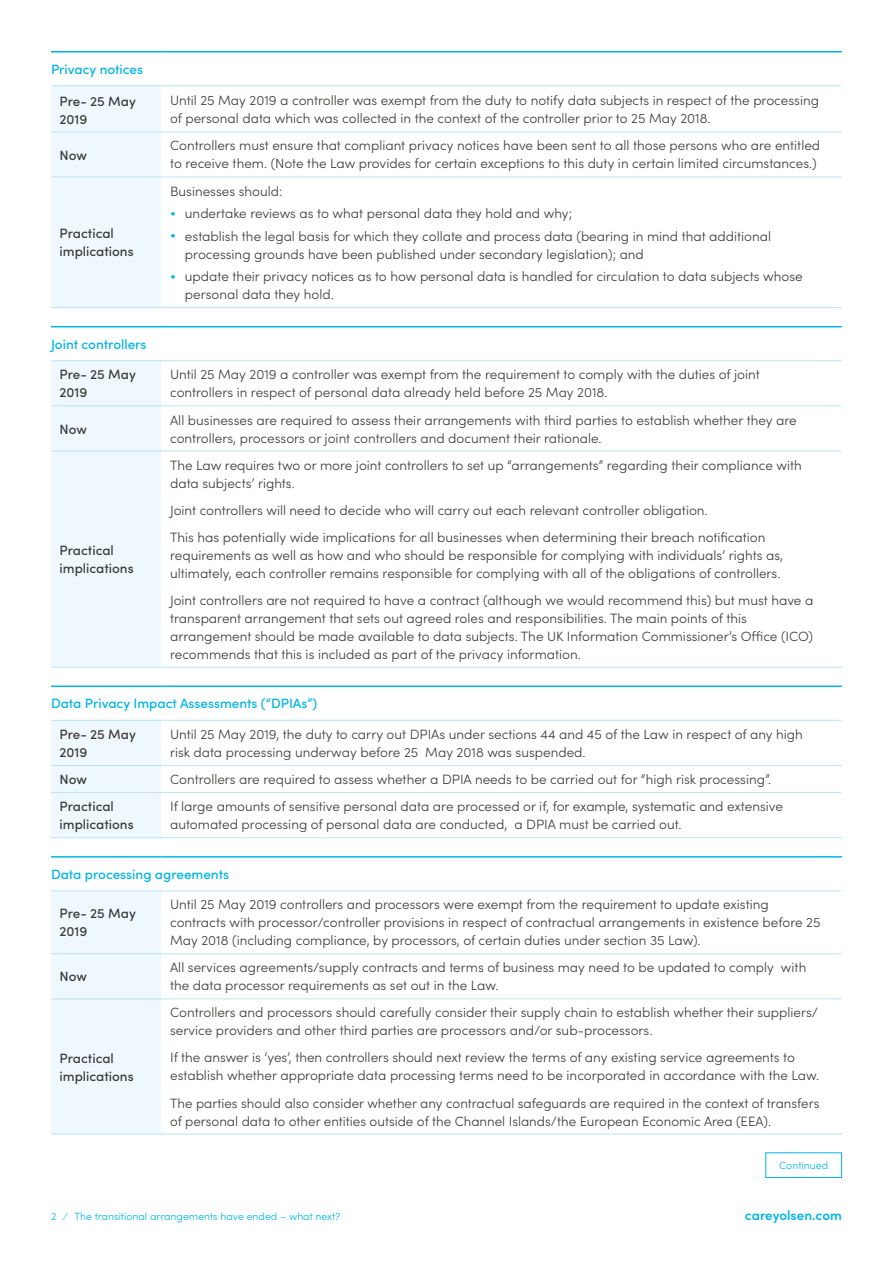
<style>
.page{position:relative;width:893px;height:1263px;background:#fff}
.page>*{position:absolute;margin:0;border:0;box-sizing:border-box;transform-origin:0 0}
.t1{font:300 13.5px/18px "Sofia Pro";color:#3c3c3b}
.t2{font:500 13.5px/18px "Sofia Pro";color:#3c3c3b}
.t3{font:500 13.5px "Sofia Pro";color:#00b4e5}
.t4{font:600 13.5px "Sofia Pro";color:#00b4e5}
.t5{font:300 10.5px "Sofia Pro";color:#00b4e5}
.s1{color:#00b4e5}
</style>
<div class="page">
<div style="left:51px;top:86px;width:110px;height:221px;background:#eff8fe"></div>
<hr style="left:51px;top:132px;width:111px;height:1px;background:#bce3f7">
<hr style="left:162px;top:132px;width:679px;height:1px;background:#bce3f7">
<hr style="left:51px;top:177px;width:111px;height:1px;background:#bce3f7">
<hr style="left:162px;top:177px;width:679px;height:1px;background:#bce3f7">
<hr style="left:51px;top:307px;width:111px;height:1px;background:#bce3f7">
<hr style="left:162px;top:307px;width:680px;height:1px;background:#bce3f7">
<hr style="left:51px;top:51px;width:111px;height:2px;background:#00b4e5">
<hr style="left:162px;top:51px;width:680px;height:2px;background:#00b4e5">
<hr style="left:51px;top:85px;width:111px;height:1px;background:#bce3f7">
<hr style="left:162px;top:85px;width:679px;height:1px;background:#bce3f7">
<div style="left:51px;top:361px;width:110px;height:306px;background:#eff8fe"></div>
<hr style="left:51px;top:405px;width:111px;height:1px;background:#bce3f7">
<hr style="left:162px;top:405px;width:679px;height:1px;background:#bce3f7">
<hr style="left:51px;top:451px;width:111px;height:1px;background:#bce3f7">
<hr style="left:162px;top:451px;width:679px;height:1px;background:#bce3f7">
<hr style="left:51px;top:667px;width:111px;height:1px;background:#bce3f7">
<hr style="left:162px;top:667px;width:680px;height:1px;background:#bce3f7">
<hr style="left:51px;top:326px;width:111px;height:1px;background:#00b4e5">
<hr style="left:162px;top:326px;width:680px;height:1px;background:#00b4e5">
<hr style="left:51px;top:360px;width:111px;height:1px;background:#bce3f7">
<hr style="left:162px;top:360px;width:679px;height:1px;background:#bce3f7">
<div style="left:51px;top:721px;width:110px;height:116px;background:#eff8fe"></div>
<hr style="left:51px;top:765px;width:111px;height:1px;background:#bce3f7">
<hr style="left:162px;top:765px;width:679px;height:1px;background:#bce3f7">
<hr style="left:51px;top:792px;width:111px;height:1px;background:#bce3f7">
<hr style="left:162px;top:792px;width:679px;height:1px;background:#bce3f7">
<hr style="left:51px;top:837px;width:111px;height:1px;background:#bce3f7">
<hr style="left:162px;top:837px;width:680px;height:1px;background:#bce3f7">
<hr style="left:51px;top:685px;width:111px;height:2px;background:#00b4e5">
<hr style="left:162px;top:685px;width:680px;height:2px;background:#00b4e5">
<hr style="left:51px;top:720px;width:111px;height:1px;background:#bce3f7">
<hr style="left:162px;top:720px;width:679px;height:1px;background:#bce3f7">
<div style="left:51px;top:891px;width:110px;height:243px;background:#eff8fe"></div>
<hr style="left:51px;top:953px;width:111px;height:1px;background:#bce3f7">
<hr style="left:162px;top:953px;width:679px;height:1px;background:#bce3f7">
<hr style="left:51px;top:998px;width:111px;height:1px;background:#bce3f7">
<hr style="left:162px;top:998px;width:679px;height:1px;background:#bce3f7">
<hr style="left:51px;top:1134px;width:111px;height:1px;background:#bce3f7">
<hr style="left:162px;top:1134px;width:680px;height:1px;background:#bce3f7">
<hr style="left:51px;top:856px;width:111px;height:1px;background:#00b4e5">
<hr style="left:162px;top:856px;width:680px;height:1px;background:#00b4e5">
<hr style="left:51px;top:890px;width:111px;height:1px;background:#bce3f7">
<hr style="left:162px;top:890px;width:679px;height:1px;background:#bce3f7">
<div style="left:765px;top:1152px;width:77px;height:26px;border:1px solid #00b4e5"></div>
<p class="t3" style="left:51px;top:59px;width:94px">Privacy notices</p>
<p class="t2" style="left:60px;top:91px;width:78px">Pre- 25 May<br>2019</p>
<p class="t1" style="left:170px;top:91px;width:650px">Until 25 May 2019 a controller was exempt from the duty to notify data subjects in respect of the processing of personal data which was collected in the context of the controller prior to 25 May 2018.</p>
<p class="t2" style="left:60px;top:145px;width:29px">Now</p>
<p class="t1" style="left:170px;top:136px;width:652px">Controllers must ensure that compliant privacy notices have been sent to all those persons who are entitled to receive them. (Note the Law provides for certain exceptions to this duty in certain limited circumstances.)</p>
<p class="t2" style="left:60px;top:224px;width:76px">Practical implications</p>
<p class="t1" style="left:170px;top:181px;width:114px">Businesses should:</p>
<p class="t1" style="left:170px;top:204px;width:403px"><span class="s1">•</span> undertake reviews as to what personal data they hold and why;</p>
<p class="t1" style="left:185px;top:226px;width:588px;text-indent:-15px"><span class="s1">•</span> establish the legal basis for which they collate and process data (bearing in mind that additional processing grounds have been published under secondary legislation); and</p>
<p class="t1" style="left:185px;top:267px;width:619px;text-indent:-15px"><span class="s1">•</span> update their privacy notices as to how personal data is handled for circulation to data subjects whose personal data they hold.</p>
<p class="t3" style="left:51px;top:334px;width:97px">Joint controllers</p>
<p class="t2" style="left:60px;top:365px;width:78px">Pre- 25 May<br>2019</p>
<p class="t1" style="left:170px;top:365px;width:591px">Until 25 May 2019 a controller was exempt from the requirement to comply with the duties of joint controllers in respect of personal data already held before 25 May 2018.</p>
<p class="t2" style="left:60px;top:419px;width:29px">Now</p>
<p class="t1" style="left:170px;top:410px;width:628px">All businesses are required to assess their arrangements with third parties to establish whether they are controllers, processors or joint controllers and document their rationale.</p>
<p class="t1" style="left:170px;top:455px;width:633px">The Law requires two or more joint controllers to set up “arrangements” regarding their compliance with data subjects’ rights.</p>
<p class="t1" style="left:170px;top:496px;width:597px;line-height:27px">Joint controllers will need to decide who will carry out each relevant controller obligation.<br>This has potentially wide implications for all businesses when determining their breach notification</p>
<p class="t1" style="left:170px;top:545px;width:615px">requirements as well as how and who should be responsible for complying with individuals’ rights as, ultimately, each controller remains responsible for complying with all of the obligations of controllers.</p>
<p class="t1" style="left:170px;top:590px;width:645px">Joint controllers are not required to have a contract (although we would recommend this) but must have a transparent arrangement that sets out agreed roles and responsibilities. The main points of this arrangement should be made available to data subjects. The UK Information Commissioner’s Office (ICO) recommends that this is included as part of the privacy information.</p>
<p class="t3" style="left:51px;top:694px;width:268px">Data Privacy Impact Assessments (“DPIAs”)</p>
<p class="t2" style="left:60px;top:724px;width:78px">Pre- 25 May<br>2019</p>
<p class="t1" style="left:170px;top:724px;width:634px">Until 25 May 2019, the duty to carry out DPIAs under sections 44 and 45 of the Law in respect of any high risk data processing underway before 25 May 2018 was suspended.</p>
<p class="t2" style="left:60px;top:769px;width:29px">Now</p>
<p class="t1" style="left:170px;top:769px;width:603px">Controllers are required to assess whether a DPIA needs to be carried out for “high risk processing”.</p>
<p class="t2" style="left:60px;top:797px;width:76px">Practical implications</p>
<p class="t1" style="left:170px;top:797px;width:614px">If large amounts of sensitive personal data are processed or if, for example, systematic and extensive automated processing of personal data are conducted, a DPIA must be carried out.</p>
<p class="t3" style="left:51px;top:864px;width:180px">Data processing agreements</p>
<p class="t2" style="left:60px;top:904px;width:78px">Pre- 25 May<br>2019</p>
<p class="t1" style="left:170px;top:895px;width:652px">Until 25 May 2019 controllers and processors were exempt from the requirement to update existing contracts with processor/controller provisions in respect of contractual arrangements in existence before 25<br>May 2018 (including compliance, by processors, of certain duties under section 35 Law).</p>
<p class="t2" style="left:60px;top:967px;width:29px">Now</p>
<p class="t1" style="left:170px;top:958px;width:638px">All services agreements/supply contracts and terms of business may need to be updated to comply with the data processor requirements as set out in the Law.</p>
<p class="t2" style="left:60px;top:541px;width:76px">Practical implications</p>
<p class="t2" style="left:60px;top:1048px;width:76px">Practical implications</p>
<p class="t1" style="left:170px;top:1003px;width:649px">Controllers and processors should carefully consider their supply chain to establish whether their suppliers/ service providers and other third parties are processors and/or sub-processors.</p>
<p class="t1" style="left:170px;top:1048px;width:651px">If the answer is ‘yes’, then controllers should next review the terms of any existing service agreements to establish whether appropriate data processing terms need to be incorporated in accordance with the Law.</p>
<p class="t1" style="left:170px;top:1093px;width:651px">The parties should also consider whether any contractual safeguards are required in the context of transfers of personal data to other entities outside of the Channel Islands/the European Economic Area (EEA).</p>
<p class="t5" style="left:779px;top:1158px;width:50px">Continued</p>
<p class="t5" style="left:51px;top:1209px;width:291px">2 ⁄ The transitional arrangements have ended – what next?</p>
<p class="t4" style="left:745px;top:1205px;width:98px">careyolsen.com</p>
</div>
